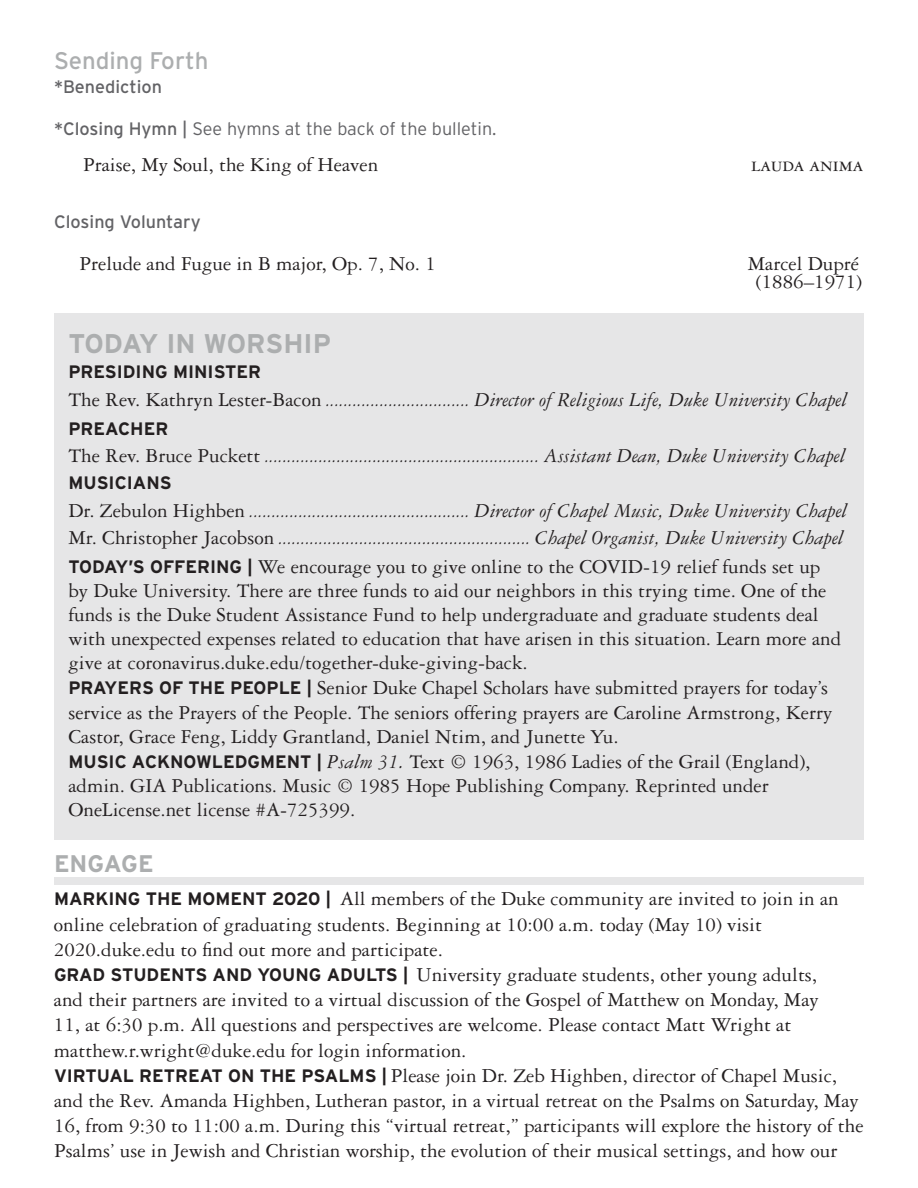
<style>
.page{position:relative;width:918px;height:1188px;background:#fff}
.page>*{position:absolute;margin:0;border:0;box-sizing:border-box;transform-origin:0 0}
.Header_1{font:700 27px "Interstate";color:#acaeaf}
.Body_Style{font:24px "Interstate";color:#acaeaf}
.Header_1-2{font:700 24px "Interstate";color:#acaeaf}
.Announcement{font:21px/24px "Garamond 3 LT Std";color:#231f20}
.Tabbed_Leader{font:italic 21px "Garamond 3 LT Std";color:#231f20}
.Header_2{font:21px/18px "Garamond 3 LT Std";color:#231f20;text-align:center}
.Body_Style-2{font:21px "Garamond 3 LT Std";color:#231f20}
.Tabbed_Leader-2{font:italic 18px "Garamond 3 LT Std";color:#231f20}
.Body_Style-3{font:300 18px "Interstate";color:#636366}
.Tabbed_Leader-3{font:700 18px "Interstate";color:#231f20}
.Body_Style-4{font:18px "Interstate";color:#636366}
.s1{font-weight:400}
.s2{font-style:normal}
.s3{font-size:18px}
.s4{font-style:normal;font-size:21px}
.s5{font-size:21px}
.s6{font-family:"Interstate";font-weight:700;font-size:18px}
.s7{font-style:italic}
</style>
<div class="page">
<div style="left:54px;top:313px;width:810px;height:527px;background:#e6e6e7"></div>
<div style="left:54px;top:877px;width:810px;height:7px;background:#e6e6e7"></div>
<p class="Body_Style" style="left:54px;top:47px;width:156px">Sending Forth</p>
<p class="Body_Style-4" style="left:54px;top:76px;width:110px">*Benediction</p>
<p class="Body_Style-3" style="left:54px;top:118px;width:444px"><span class="s1">*Closing Hymn |</span> See hymns at the back of the bulletin.</p>
<p class="Body_Style-2" style="left:83px;top:153px;width:297px">Praise, My Soul, the King of Heaven</p>
<p class="Body_Style-2" style="left:751px;top:153px;width:114px">lauda anima</p>
<p class="Body_Style-4" style="left:54px;top:211px;width:148px">Closing Voluntary</p>
<p class="Header_2" style="left:80px;top:254px;width:358px">Prelude and Fugue in B major, Op. 7, No. 1</p>
<p class="Header_2" style="left:748px;top:254px;width:116px">Marcel Dupré (1886–1971)</p>
<p class="Header_1" style="left:68px;top:328px;width:264px">TODAY IN WORSHIP</p>
<p class="Tabbed_Leader-3" style="left:68px;top:361px;width:194px">PRESIDING MINISTER</p>
<p class="Tabbed_Leader" style="left:68px;top:389px;width:780px"><span class="s2">The Rev. Kathryn Lester-Bacon</span> <span class="s3">................................</span> Director of Religious Life, Duke University Chapel</p>
<p class="Tabbed_Leader-3" style="left:68px;top:418px;width:101px">PREACHER</p>
<p class="Tabbed_Leader-2" style="left:68px;top:447px;width:779px"><span class="s4">The Rev. Bruce Puckett</span> ............................................................. <span class="s5">Assistant Dean, Duke University Chapel</span></p>
<p class="Tabbed_Leader-3" style="left:68px;top:472px;width:105px">MUSICIANS</p>
<p class="Tabbed_Leader-2" style="left:68px;top:502px;width:780px"><span class="s4">Dr. Zebulon Highben</span> ................................................. <span class="s5">Director of Chapel Music, Duke University Chapel</span></p>
<p class="Tabbed_Leader-2" style="left:68px;top:529px;width:777px"><span class="s4">Mr. Christopher Jacobson</span> ........................................................ <span class="s5">Chapel Organist, Duke University Chapel</span></p>
<p class="Announcement" style="left:68px;top:555px;width:774px"><span class="s6">TODAY’S OFFERING |</span> We encourage you to give online to the COVID-19 relief funds set up by Duke University. There are three funds to aid our neighbors in this trying time. One of the funds is the Duke Student Assistance Fund to help undergraduate and graduate students deal with unexpected expenses related to education that have arisen in this situation. Learn more and give at coronavirus.duke.edu/together-duke-giving-back.</p>
<p class="Announcement" style="left:68px;top:676px;width:766px"><span class="s6">PRAYERS OF THE PEOPLE |</span> Senior Duke Chapel Scholars have submitted prayers for today’s service as the Prayers of the People. The seniors offering prayers are Caroline Armstrong, Kerry<br>Castor, Grace Feng, Liddy Grantland, Daniel Ntim, and Junette Yu.</p>
<p class="Announcement" style="left:68px;top:749px;width:744px"><span class="s6">MUSIC ACKNOWLEDGMENT |</span> <span class="s7">Psalm 31.</span> Text © 1963, 1986 Ladies of the Grail (England), admin. GIA Publications. Music © 1985 Hope Publishing Company. Reprinted under<br>OneLicense.net license #A-725399.</p>
<p class="Header_1-2" style="left:54px;top:851px;width:101px">ENGAGE</p>
<p class="Announcement" style="left:54px;top:887px;width:786px;line-height:25.2px"><span class="s6">MARKING THE MOMENT 2020 |</span> All members of the Duke community are invited to join in an online celebration of graduating students. Beginning at 10:00 a.m. today (May 10) visit</p>
<p class="Announcement" style="left:54px;top:938px;width:391px">2020.duke.edu to find out more and participate.</p>
<p class="Announcement" style="left:54px;top:962px;width:766px;line-height:25.2px"><span class="s6">GRAD STUDENTS AND YOUNG ADULTS |</span> University graduate students, other young adults, and their partners are invited to a virtual discussion of the Gospel of Matthew on Monday, May 11, at 6:30 p.m. All questions and perspectives are welcome. Please contact Matt Wright at matthew.r.wright@duke.edu for login information.</p>
<p class="Announcement" style="left:54px;top:1063px;width:811px;line-height:25.2px"><span class="s6">VIRTUAL RETREAT ON THE PSALMS |</span> Please join Dr. Zeb Highben, director of Chapel Music, and the Rev. Amanda Highben, Lutheran pastor, in a virtual retreat on the Psalms on Saturday, May 16, from 9:30 to 11:00 a.m. During this “virtual retreat,” participants will explore the history of the Psalms’ use in Jewish and Christian worship, the evolution of their musical settings, and how our</p>
</div>
